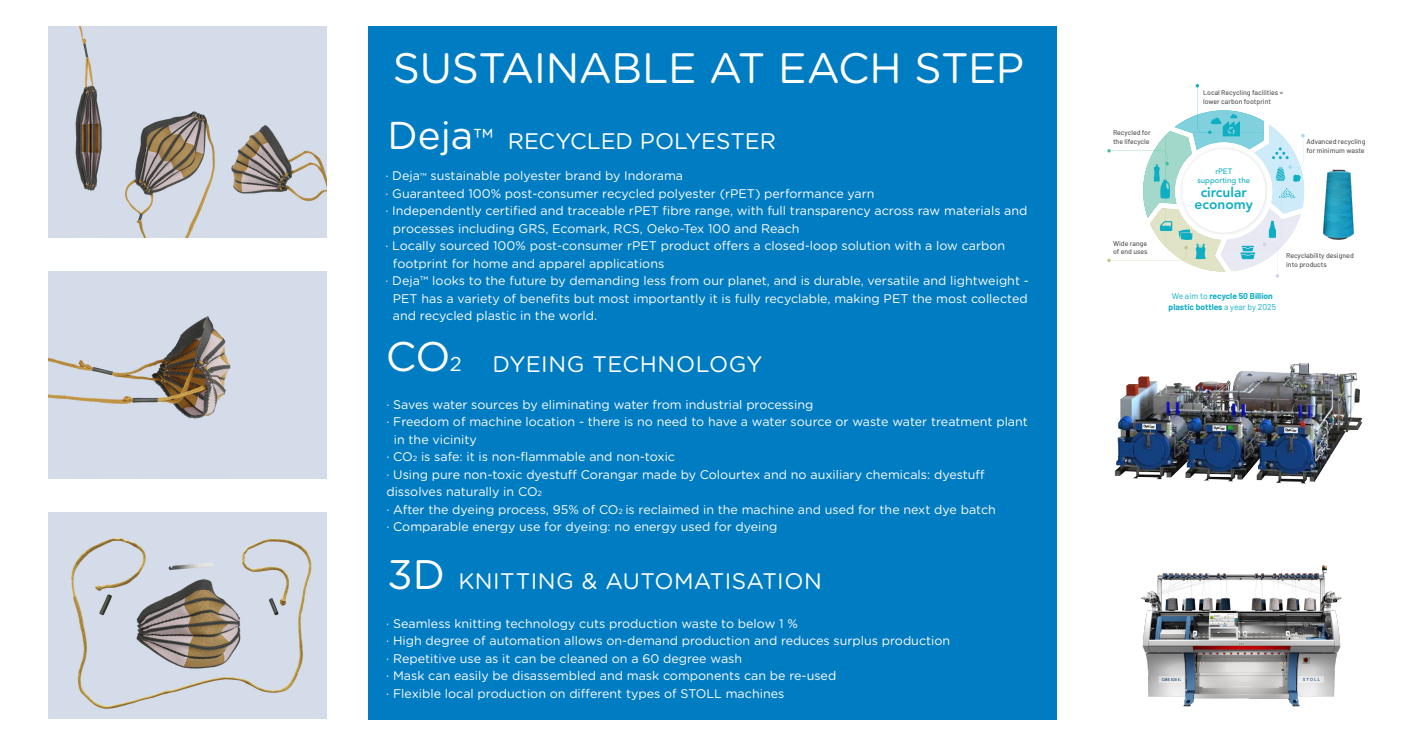
<style>
.page{position:relative;width:1407px;height:745px;background:#fff}
.page>*{position:absolute;margin:0;border:0;box-sizing:border-box;transform-origin:0 0}
.t1{font:42.5px "Gotham Rounded";letter-spacing:-.015em;color:#fff}
.t2{font:41.25px "Gotham Rounded";color:#fff}
.t3{font:38.75px "Gotham Rounded";color:#fff}
.t4{font:22.5px "Gotham Rounded";letter-spacing:.015em;color:#fff}
.t5{font:22.5px "Gotham Rounded";letter-spacing:-.005em;color:#fff}
.t6{font:800 13.75px/11.9px "Avenir";color:#0faec2;text-align:center}
.t7{font:12.5px/17.5px "Gotham Rounded";color:#fff}
.t8{font:700 8.5px/10.2px "Barlow";color:#0eadc2;text-align:center}
.t9{font:500 7.75px/8.1px "Avenir";color:#0faec2;text-align:center}
.t10{font:500 7px/8.8px "Barlow";color:#575755}
.s1{font-size:28.75px}
.s2{font-size:10px}
.s3{font-size:20px}
.s4{font-size:7.5px}
.s5{font-size:41.25px}
.s6{font-weight:400}
</style>
<div class="page">
<div style="left:369px;top:27px;width:688px;height:692px;background:#007cc2"></div>
<svg style="left:1107px;top:84px;width:197px;height:193px"></svg>
<img style="left:1300px;top:154px;width:54px;height:89px">
<img style="left:1114px;top:363px;width:249px;height:121px">
<img style="left:1141px;top:564px;width:201px;height:143px">
<img style="left:49px;top:271px;width:278px;height:207px">
<img style="left:49px;top:27px;width:278px;height:210px">
<img style="left:48px;top:512px;width:279px;height:206px">
<p class="t1" style="left:393px;top:38px;width:633px">SUSTAINABLE AT EACH STEP</p>
<p class="t3" style="left:387px;top:109px;width:107px">Deja<span class="s1">™</span></p>
<p class="t5" style="left:508px;top:126px;width:270px">RECYCLED POLYESTER</p>
<p class="t7" style="left:385px;top:166px;width:299px">· Deja<span class="s2">™</span> sustainable polyester brand by Indorama</p>
<p class="t7" style="left:385px;top:184px;width:491px">· Guaranteed 100% post-consumer recycled polyester (rPET) performance yarn</p>
<p class="t7" style="left:385px;top:201px;width:644px">· Independently certified and traceable rPET fibre range, with full transparency across raw materials and</p>
<p class="t7" style="left:393px;top:219px;width:408px">processes including GRS, Ecomark, RCS, Oeko-Tex 100 and Reach</p>
<p class="t7" style="left:385px;top:236px;width:621px">· Locally sourced 100% post-consumer rPET product offers a closed-loop solution with a low carbon</p>
<p class="t7" style="left:393px;top:254px;width:273px">footprint for home and apparel applications</p>
<p class="t7" style="left:385px;top:271px;width:645px">· Deja™ looks to the future by demanding less from our planet, and is durable, versatile and lightweight -</p>
<p class="t7" style="left:393px;top:289px;width:636px">PET has a variety of benefits but most importantly it is fully recyclable, making PET the most collected</p>
<p class="t7" style="left:393px;top:306px;width:206px">and recycled plastic in the world.</p>
<p class="t2" style="left:386px;top:328px;width:77px">CO<span class="s3">2</span></p>
<p class="t4" style="left:493px;top:348px;width:271px">DYEING TECHNOLOGY</p>
<p class="t7" style="left:386px;top:395px;width:429px">· Saves water sources by eliminating water from industrial processing</p>
<p class="t7" style="left:386px;top:412px;width:643px">· Freedom of machine location - there is no need to have a water source or waste water treatment plant</p>
<p class="t7" style="left:394px;top:430px;width:85px">in the vicinity</p>
<p class="t7" style="left:386px;top:447px;width:290px">· CO<span class="s4">2</span> is safe: it is non-flammable and non-toxic</p>
<p class="t7" style="left:386px;top:465px;width:600px">· Using pure non-toxic dyestuff Corangar made by Colourtex and no auxiliary chemicals: dyestuff</p>
<p class="t7" style="left:386px;top:482px;width:157px">dissolves naturally in CO<span class="s4">2</span></p>
<p class="t7" style="left:386px;top:500px;width:611px">· After the dyeing process, 95% of CO<span class="s4">2</span> is reclaimed in the machine and used for the next dye batch</p>
<p class="t7" style="left:386px;top:517px;width:393px">· Comparable energy use for dyeing: no energy used for dyeing</p>
<p class="t4" style="left:387px;top:565px;width:436px"><span class="s5">3D</span> KNITTING &amp; AUTOMATISATION</p>
<p class="t7" style="left:386px;top:613px;width:565px">· Seamless knitting technology cuts production waste to below 1 %<br>· High degree of automation allows on-demand production and reduces surplus production · Repetitive use as it can be cleaned on a 60 degree wash<br>· Mask can easily be disassembled and mask components can be re-used<br>· Flexible local production on different types of STOLL machines</p>
<p class="t10" style="left:1113px;top:128px;width:39px">Recycled for the lifecycle</p>
<p class="t10" style="left:1113px;top:238px;width:36px">Wide range of end uses</p>
<p class="t10" style="left:1203px;top:87px;width:81px">Local Recycling facilities = lower carbon footprint</p>
<p class="t9" style="left:1197px;top:167px;width:54px">rPET supporting the</p>
<p class="t6" style="left:1194px;top:186px;width:60px">circular economy</p>
<p class="t10" style="left:1306px;top:137px;width:60px">Advanced recycling for minimum waste</p>
<p class="t8" style="left:1168px;top:290px;width:109px"><span class="s6">We aim to</span> recycle 50 Billion plastic bottles <span class="s6">a year by 2025</span></p>
<p class="t10" style="left:1286px;top:250px;width:69px">Recyclability designed into products</p>
</div>
